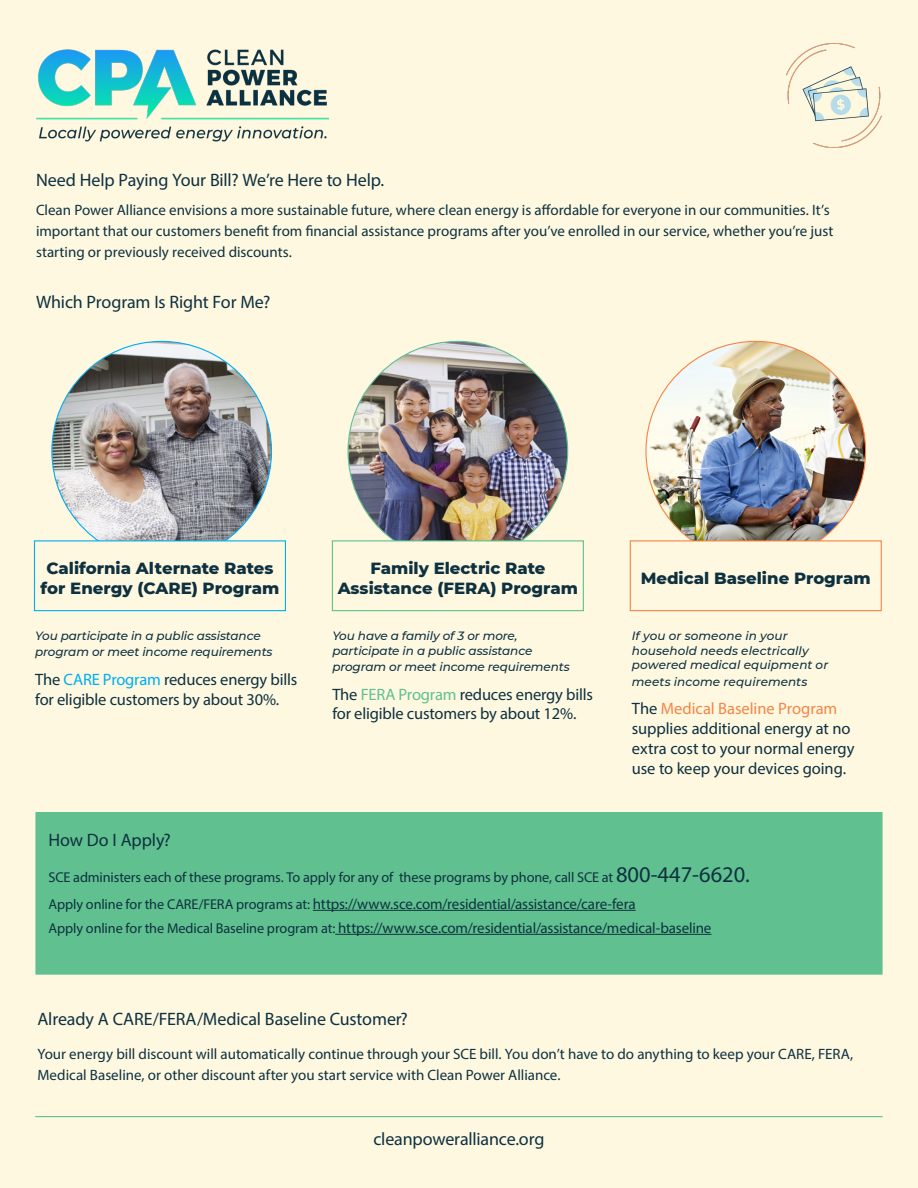
<style>
.page{position:relative;width:918px;height:1188px;background:#fef8e1}
.page>*{position:absolute;margin:0;border:0;box-sizing:border-box;transform-origin:0 0}
.t1{font:18px "Myriad Pro";letter-spacing:-.01em;color:#0e3140}
.t2{font:16.5px/19.8px "Myriad Pro";letter-spacing:-.01em;color:#0e3140}
.t3{font:800 16.5px/19.8px "Montserrat";color:#0e3140;text-align:center}
.t4{font:15px/21px "Myriad Pro";color:#0e3140}
.t5{font:14.25px "Myriad Pro";letter-spacing:-.01em;color:#0e3140}
.t6{font:italic 500 12px/14.4px "Montserrat";letter-spacing:-.01em;color:#0e3140}
.s1{color:#00aeef}
.s2{color:#60c08f}
.s3{color:#f58546}
.s4{font-size:22.5px}
.s5{font-size:14.25px}
</style>
<div class="page">
<img style="left:36px;top:50px;width:292px;height:92px">
<img style="left:52px;top:341px;width:220px;height:220px;border-radius:110px">
<img style="left:647px;top:341px;width:219px;height:199px">
<img style="left:348px;top:341px;width:220px;height:220px;border-radius:110px">
<div style="left:34px;top:541px;width:251px;height:70px;background:#fef8e1"></div>
<div style="left:34px;top:540px;width:252px;height:71px;border:1px solid #00aeef"></div>
<div style="left:332px;top:541px;width:251px;height:70px;background:#fef8e1"></div>
<div style="left:332px;top:540px;width:252px;height:71px;border:1px solid #60c08f"></div>
<div style="left:630px;top:540px;width:252px;height:71px;border:1px solid #f58546"></div>
<div style="left:36px;top:813px;width:846px;height:161px;background:#60c08f"></div>
<hr style="left:313px;top:910px;width:323px;height:1px;background:#0e3140">
<hr style="left:338px;top:934px;width:373px;height:1px;background:#0e3140">
<div style="left:35px;top:812px;width:848px;height:163px;border:1px solid #60c08f"></div>
<img style="left:786px;top:44px;width:96px;height:104px">
<hr style="left:35px;top:1116px;width:848px;height:1px;background:#60c08f">
<p class="t1" style="left:36px;top:169px;width:350px">Need Help Paying Your Bill? We’re Here to Help.</p>
<p class="t4" style="left:36px;top:199px;width:799px">Clean Power Alliance envisions a more sustainable future, where clean energy is affordable for everyone in our communities. It’s important that our customers benefit from financial assistance programs after you’ve enrolled in our service, whether you’re just starting or previously received discounts.</p>
<p class="t1" style="left:36px;top:291px;width:236px">Which Program Is Right For Me?</p>
<p class="t3" style="left:46px;top:557px;width:229px">California Alternate Rates</p>
<p class="t3" style="left:41px;top:577px;width:240px">for Energy (CARE) Program</p>
<p class="t6" style="left:35px;top:627px;width:239px;line-height:16.2px">You participate in a public assistance program or meet income requirements</p>
<p class="t2" style="left:35px;top:669px;width:264px">The <span class="s1">CARE Program</span> reduces energy bills for eligible customers by about 30%.</p>
<p class="t3" style="left:338px;top:557px;width:242px">Family Electric Rate<br>Assistance (FERA) Program</p>
<p class="t3" style="left:641px;top:567px;width:232px">Medical Baseline Program</p>
<p class="t6" style="left:332px;top:628px;width:201px">You have a family of 3 or more, participate in a public assistance</p>
<p class="t6" style="left:332px;top:659px;width:239px">program or meet income requirements</p>
<p class="t2" style="left:332px;top:684px;width:262px">The <span class="s2">FERA Program</span> reduces energy bills for eligible customers by about 12%.</p>
<p class="t6" style="left:632px;top:628px;width:198px">If you or someone in your household needs electrically powered medical equipment or</p>
<p class="t6" style="left:632px;top:674px;width:177px">meets income requirements</p>
<p class="t2" style="left:632px;top:699px;width:224px">The <span class="s3">Medical Baseline Program </span>supplies additional energy at no extra cost to your normal energy use to keep your devices going.</p>
<p class="t1" style="left:49px;top:829px;width:124px">How Do I Apply?</p>
<p class="t5" style="left:49px;top:868px;width:703px">SCE administers each of these programs. To apply for any of these programs by phone, call SCE at <span class="s4">800-447-6620.</span></p>
<p class="t4" style="left:49px;top:893px;width:589px"><span class="s5">Apply online for the CARE/FERA programs at:</span> https://www.sce.com/residential/assistance/care-fera</p>
<p class="t4" style="left:49px;top:917px;width:664px"><span class="s5">Apply online for the Medical Baseline program at:</span> https://www.sce.com/residential/assistance/medical-baseline</p>
<p class="t1" style="left:38px;top:1007px;width:372px">Already A CARE/FERA/Medical Baseline Customer?</p>
<p class="t4" style="left:38px;top:1043px;width:817px">Your energy bill discount will automatically continue through your SCE bill. You don’t have to do anything to keep your CARE, FERA,<br>Medical Baseline, or other discount after you start service with Clean Power Alliance.</p>
<p class="t1" style="left:373px;top:1128px;width:173px">cleanpoweralliance.org</p>
</div>
